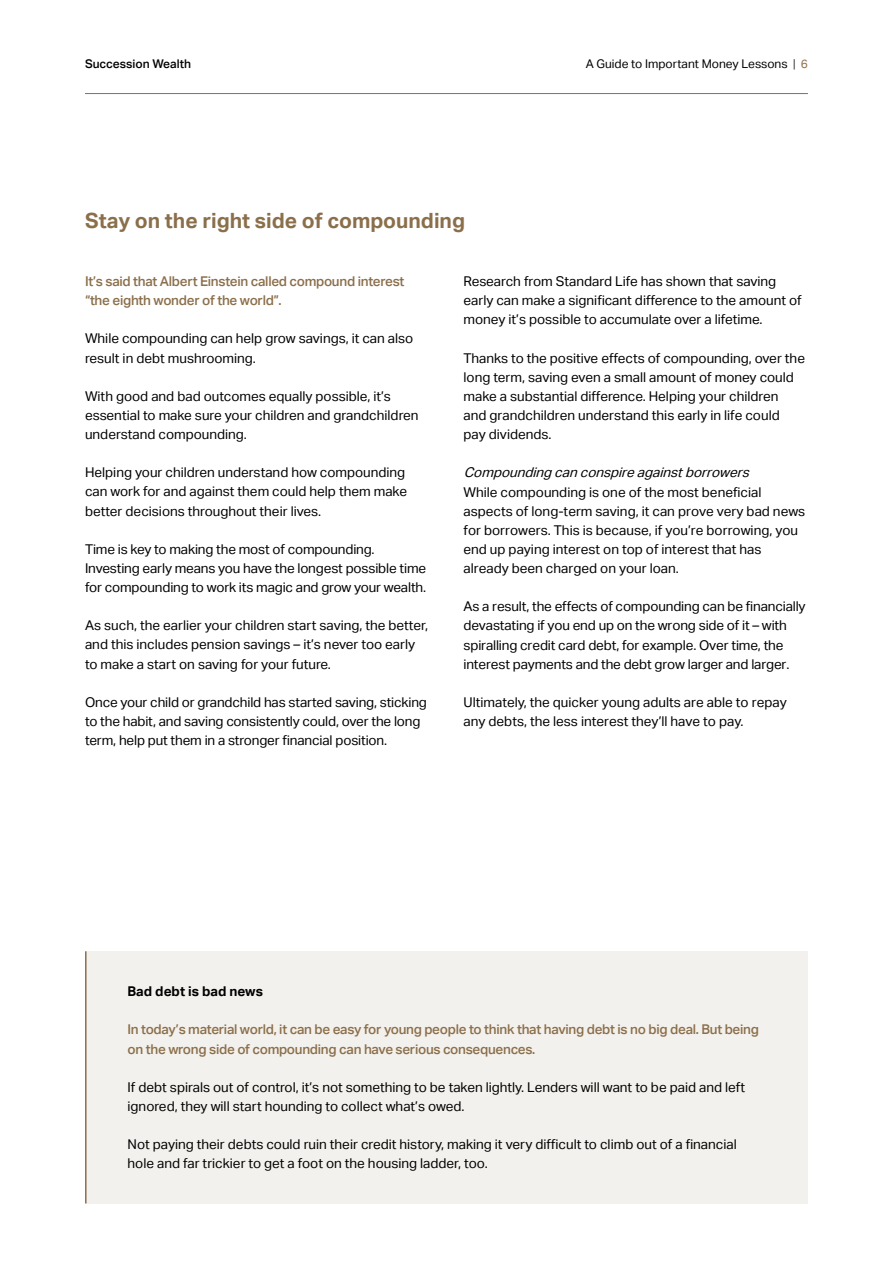
<style>
.page{position:relative;width:893px;height:1263px;background:#fff}
.page>*{position:absolute;margin:0;border:0;box-sizing:border-box;transform-origin:0 0}
.t1{font:700 21px "Aktiv Grotesk";color:#8b6f4b}
.t2{font:13.5px/19.2px "Aktiv Grotesk";color:#000}
.t3{font:500 13.5px/19.2px "Aktiv Grotesk";letter-spacing:-.02em;color:#8b6f4b}
.t4{font:italic 13.5px "Aktiv Grotesk";color:#000}
.t5{font:700 13.5px "Aktiv Grotesk";color:#000}
.t6{font:12px "Aktiv Grotesk";color:#000}
.t7{font:500 12px "Aktiv Grotesk";color:#000}
.s1{font-weight:300}
.s2{color:#8b6f4b}
</style>
<div class="page">
<hr style="left:85px;top:93px;width:723px;height:1px;background:#8b6f4b">
<div style="left:85px;top:951px;width:723px;height:252px;background:#f3f1ed"></div>
<hr style="left:85px;top:951px;width:2px;height:252px;background:#8b6f4b">
<p class="t7" style="left:85px;top:57px;width:108px">Succession Wealth</p>
<h1 class="t1" style="left:85px;top:208px;width:382px">Stay on the right side of compounding</h1>
<p class="t6" style="left:586px;top:57px;width:224px">A Guide to Important Money Lessons <span class="s1">|</span> <span class="s2">6</span></p>
<p class="t3" style="left:85px;top:272px;width:321px">It’s said that Albert Einstein called compound interest “the eighth wonder of the world”.</p>
<p class="t2" style="left:85px;top:329px;width:330px">While compounding can help grow savings, it can also result in debt mushrooming.</p>
<p class="t2" style="left:85px;top:387px;width:335px">With good and bad outcomes equally possible, it’s essential to make sure your children and grandchildren understand compounding.</p>
<p class="t2" style="left:85px;top:463px;width:323px">Helping your children understand how compounding can work for and against them could help them make better decisions throughout their lives.</p>
<p class="t2" style="left:85px;top:540px;width:343px">Time is key to making the most of compounding.<br>Investing early means you have the longest possible time for compounding to work its magic and grow your wealth.</p>
<p class="t2" style="left:85px;top:616px;width:344px">As such, the earlier your children start saving, the better, and this includes pension savings – it’s never too early to make a start on saving for your future.</p>
<p class="t2" style="left:85px;top:693px;width:343px">Once your child or grandchild has started saving, sticking to the habit, and saving consistently could, over the long term, help put them in a stronger financial position.</p>
<p class="t2" style="left:463px;top:272px;width:340px">Research from Standard Life has shown that saving early can make a significant difference to the amount of money it’s possible to accumulate over a lifetime.</p>
<p class="t2" style="left:463px;top:348px;width:343px">Thanks to the positive effects of compounding, over the long term, saving even a small amount of money could make a substantial difference. Helping your children<br>and grandchildren understand this early in life could pay dividends.</p>
<p class="t4" style="left:464px;top:465px;width:294px">Compoundingcanconspireagainstborrowers</p>
<p class="t2" style="left:463px;top:482px;width:343px">While compounding is one of the most beneficial aspects of long-term saving, it can prove very bad news for borrowers. This is because, if you’re borrowing, you end up paying interest on top of interest that has already been charged on your loan.</p>
<p class="t2" style="left:463px;top:597px;width:344px">As a result, the effects of compounding can be financially devastating if you end up on the wrong side of it – with spiralling credit card debt, for example. Over time, the interest payments and the debt grow larger and larger.</p>
<p class="t2" style="left:463px;top:693px;width:325px">Ultimately, the quicker young adults are able to repay any debts, the less interest they’ll have to pay.</p>
<p class="t5" style="left:128px;top:983px;width:137px">Bad debt is bad news</p>
<p class="t3" style="left:128px;top:1020px;width:633px">In today’s material world, it can be easy for young people to think that having debt is no big deal. But being on the wrong side of compounding can have serious consequences.</p>
<p class="t2" style="left:128px;top:1077px;width:619px">If debt spirals out of control, it’s not something to be taken lightly. Lenders will want to be paid and left ignored, they will start hounding to collect what’s owed.</p>
<p class="t2" style="left:128px;top:1135px;width:611px">Not paying their debts could ruin their credit history, making it very difficult to climb out of a financial hole and far trickier to get a foot on the housing ladder, too.</p>
</div>
